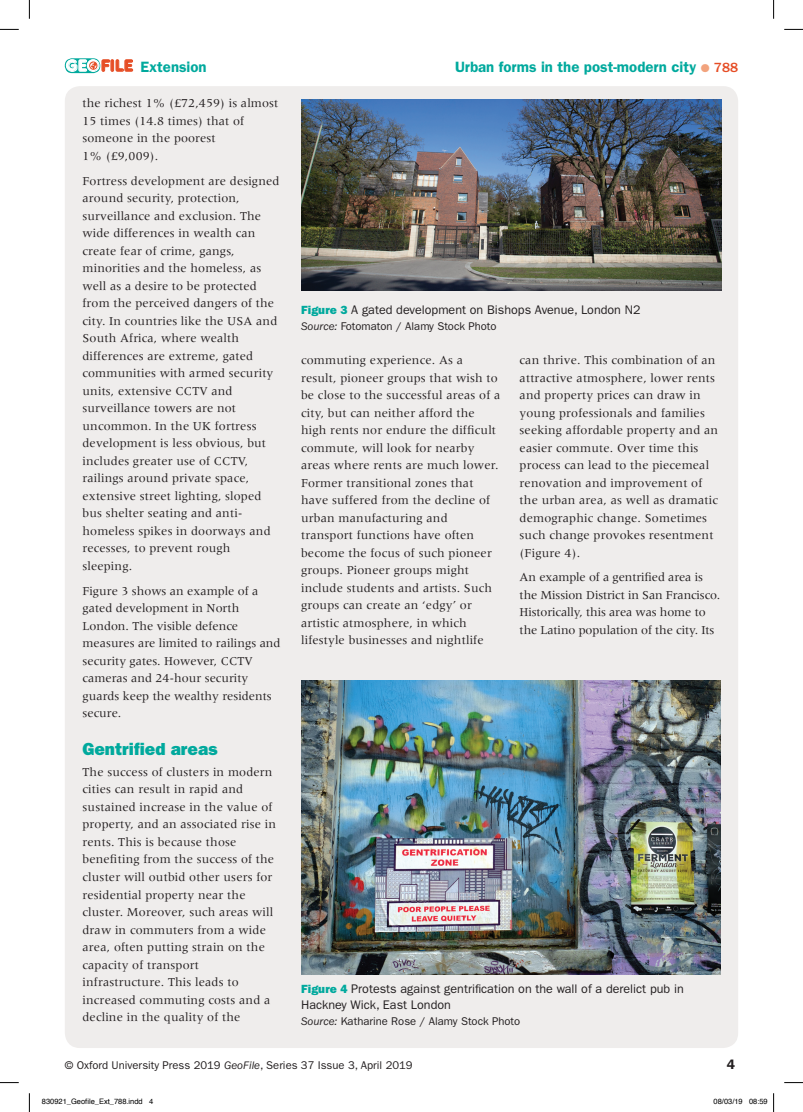
<style>
.page{position:relative;width:803px;height:1112px;background:#fff}
.page>*{position:absolute;margin:0;border:0;box-sizing:border-box;transform-origin:0 0}
.t1{font:17.5px "ITC Franklin Gothic Std Hvy";color:#00a99d}
.t2{font:600 15px "ITC Franklin Gothic Std";color:#00a99d}
.t3{font:600 13.75px "ITC Franklin Gothic Std";color:#231f20}
.t4{font:12.5px/17.5px "Meridien LT Std";letter-spacing:.01em;color:#231f20}
.t5{font:12.5px/16.2px "ITC Franklin Gothic Std";color:#231f20}
.t6{font:12.5px/17.5px "Meridien LT Std";letter-spacing:-.01em;color:#231f20}
.t7{font:11.25px "ITC Franklin Gothic Std";color:#231f20}
.t8{font:7.5px "Helvetica";color:#000}
.s1{font-family:"Frankfurter Medium Std";font-weight:400;font-size:17.12px;color:#fff}
.s2{font-family:"Frankfurter Medium Std";font-weight:400;font-size:17.12px;color:#e64d25}
.s3{color:#f2a37d}
.s4{font-weight:500;font-size:13.75px;color:#e64d25}
.s5{font-family:"ITC Franklin Gothic Std Hvy";font-size:11.88px;color:#00a99d}
.s6{font-style:italic}
</style>
<div class="page">
<div style="left:65px;top:86px;width:673px;height:961px;background:#efedec;border-radius:15px"></div>
<svg style="left:65px;top:58px;width:35px;height:15px"></svg>
<svg style="left:66px;top:59px;width:67px;height:13px"></svg>
<div style="left:89px;top:62px;width:8px;height:7px;border:1px solid #e64d25;border-radius:50%"></div>
<img style="left:301px;top:100px;width:420px;height:190px">
<img style="left:301px;top:680px;width:419px;height:293px">
<svg style="left:0;top:29px;width:19px;height:1px"></svg>
<svg style="left:784px;top:29px;width:19px;height:1px"></svg>
<svg style="left:0;top:1082px;width:19px;height:1px"></svg>
<svg style="left:784px;top:1082px;width:19px;height:1px"></svg>
<svg style="left:29px;top:0;width:1px;height:19px"></svg>
<svg style="left:29px;top:1093px;width:1px;height:18px"></svg>
<svg style="left:773px;top:0;width:1px;height:19px"></svg>
<svg style="left:773px;top:1093px;width:1px;height:18px"></svg>
<p class="t2" style="left:66px;top:58px;width:142px"><span class="s1">GEO</span><span class="s2">FILE</span> Extension</p>
<p class="t2" style="left:455px;top:58px;width:285px">Urban forms in the post-modern city <span class="s3">●</span> <span class="s4">788</span></p>
<p class="t4" style="left:83px;top:95px;width:197px">the richest 1% (£72,459) is almost<br>15 times (14.8 times) that of someone in the poorest<br>1% (£9,009).</p>
<p class="t4" style="left:83px;top:172px;width:198px">Fortress development are designed around security, protection, surveillance and exclusion. The wide differences in wealth can create fear of crime, gangs, minorities and the homeless, as well as a desire to be protected from the perceived dangers of the city. In countries like the USA and<br>South Africa, where wealth differences are extreme, gated communities with armed security units, extensive CCTV and surveillance towers are not uncommon. In the UK fortress development is less obvious, but includes greater use of CCTV, railings around private space, extensive street lighting, sloped bus shelter seating and anti&shy;homeless spikes in doorways and recesses, to prevent rough sleeping.</p>
<p class="t4" style="left:83px;top:581px;width:199px">Figure 3 shows an example of a gated development in North<br>London. The visible defence measures are limited to railings and security gates. However, CCTV cameras and 24-hour security guards keep the wealthy residents secure.</p>
<h1 class="t1" style="left:83px;top:738px;width:137px">Gentrified areas</h1>
<p class="t4" style="left:83px;top:762px;width:195px">The success of clusters in modern cities can result in rapid and sustained increase in the value of property, and an associated rise in rents. This is because those benefiting from the success of the cluster will outbid other users for residential property near the cluster. Moreover, such areas will draw in commuters from a wide area, often putting strain on the capacity of transport infrastructure. This leads to increased commuting costs and a decline in the quality of the</p>
<p class="t5" style="left:301px;top:302px;width:341px"><span class="s5">Figure 3</span> A gated development on Bishops Avenue, London N2</p>
<p class="t7" style="left:301px;top:320px;width:197px"><span class="s6">Source:</span> Fotomaton / Alamy Stock Photo</p>
<p class="t4" style="left:301px;top:351px;width:201px">commuting experience. As a result, pioneer groups that wish to be close to the successful areas of a city, but can neither afford the high rents nor endure the difficult commute, will look for nearby areas where rents are much lower.<br>Former transitional zones that have suffered from the decline of urban manufacturing and transport functions have often become the focus of such pioneer groups. Pioneer groups might include students and artists. Such groups can create an ‘edgy’ or artistic atmosphere, in which lifestyle businesses and nightlife</p>
<p class="t4" style="left:520px;top:351px;width:200px">can thrive. This combination of an attractive atmosphere, lower rents and property prices can draw in young professionals and families seeking affordable property and an easier commute. Over time this process can lead to the piecemeal renovation and improvement of the urban area, as well as dramatic demographic change. Sometimes such change provokes resentment (Figure 4).</p>
<p class="t6" style="left:520px;top:568px;width:202px">An example of a gentrified area is the Mission District in San Francisco.<br>Historically, this area was home to the Latino population of the city. Its</p>
<p class="t5" style="left:301px;top:980px;width:384px"><span class="s5">Figure 4</span> Protests against gentrification on the wall of a derelict pub in<br>Hackney Wick, East London</p>
<p class="t7" style="left:301px;top:1014px;width:221px"><span class="s6">Source:</span> Katharine Rose / Alamy Stock Photo</p>
<p class="t7" style="left:65px;top:1058px;width:349px">© Oxford University Press 2019 <span class="s6">GeoFile</span>, Series 37 Issue 3, April 2019</p>
<p class="t3" style="left:727px;top:1055px;width:10px">4</p>
<p class="t8" style="left:42px;top:1095px;width:113px">830921_Geofile_Ext_788.indd 4</p>
<p class="t8" style="left:713px;top:1095px;width:56px">08/03/19 08:59</p>
</div>
